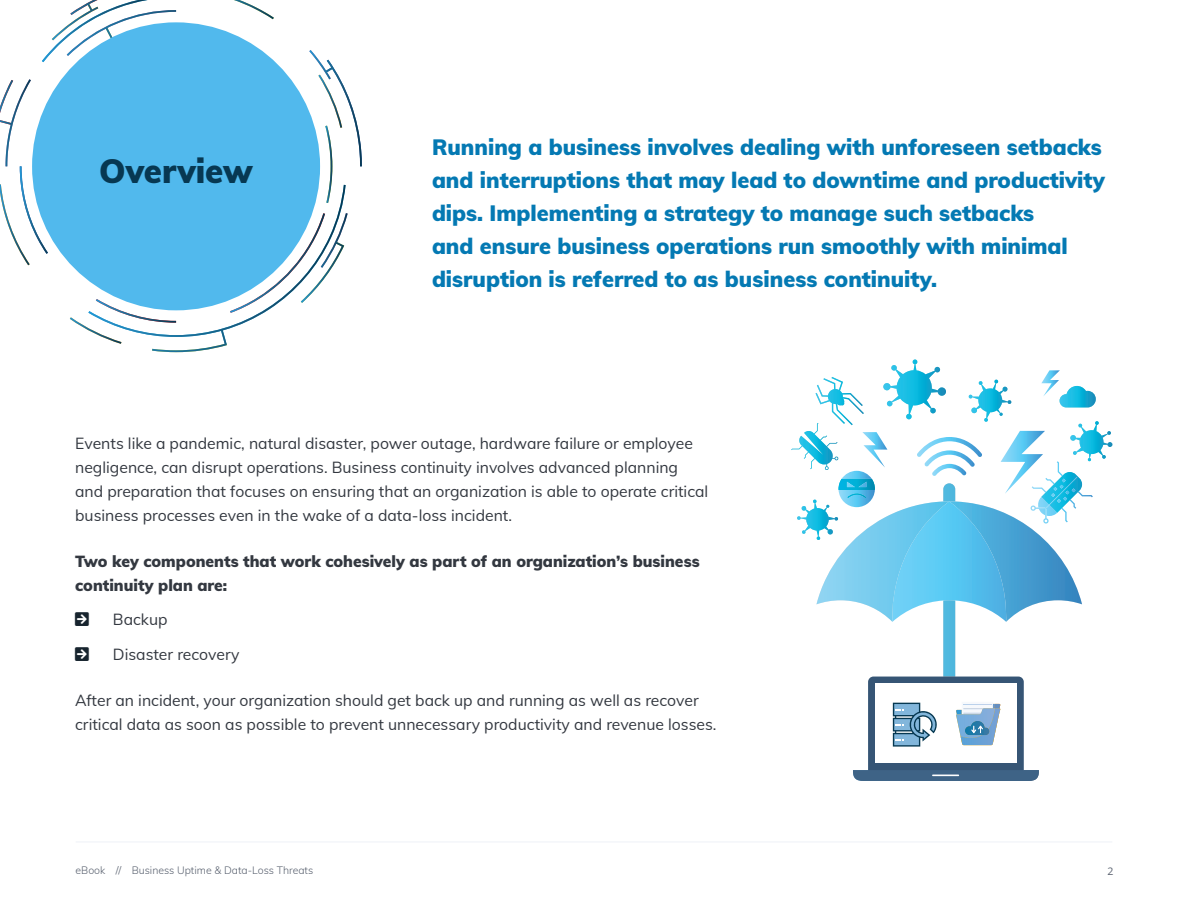
<style>
.page{position:relative;width:1188px;height:918px;background:#fff}
.page>*{position:absolute;margin:0;border:0;box-sizing:border-box;transform-origin:0 0}
.t1{font:900 33px "Mulish";color:#073852}
.bodycopy{font:900 21.75px/33px "Mulish";color:#0479b3}
.bodycopy-2{font:15.75px/24px "Mulish";color:#333840}
.bodycopy-3{font:900 15.75px/24px "Mulish";color:#333840}
.t2{font:300 10.5px "Mulish";color:#58606e}
.About_Small_Text{font:10.5px "Open Sans";color:#58606e}
</style>
<div class="page">
<hr style="left:76px;top:842px;width:1036px;height:1px;background:#ebeff5">
<svg style="left:791px;top:360px;width:321px;height:421px"></svg>
<svg style="left:0;top:0;width:362px;height:352px"></svg>
<div style="left:32px;top:22px;width:288px;height:288px;background:#51b9ed;border-radius:50%"></div>
<h1 class="t1" style="left:99px;top:147px;width:155px">Overview</h1>
<p class="bodycopy" style="left:432px;top:130px;width:675px">Running a business involves dealing with unforeseen setbacks and interruptions that may lead to downtime and productivity dips. Implementing a strategy to manage such setbacks<br>and ensure business operations run smoothly with minimal disruption is referred to as business continuity.</p>
<p class="bodycopy-2" style="left:75px;top:431px;width:635px">Events like a pandemic, natural disaster, power outage, hardware failure or employee negligence, can disrupt operations. Business continuity involves advanced planning and preparation that focuses on ensuring that an organization is able to operate critical business processes even in the wake of a data-loss incident.</p>
<p class="bodycopy-3" style="left:75px;top:548px;width:626px">Two key components that work cohesively as part of an organization’s business continuity plan are:</p>
<p class="bodycopy-2" style="left:113px;top:607px;width:56px">Backup</p>
<p class="bodycopy-2" style="left:113px;top:642px;width:128px">Disaster recovery</p>
<p class="bodycopy-2" style="left:75px;top:687px;width:643px">After an incident, your organization should get back up and running as well as recover critical data as soon as possible to prevent unnecessary productivity and revenue losses.</p>
<p class="t2" style="left:76px;top:863px;width:239px">eBook // Business Uptime &amp; Data-Loss Threats</p>
<p class="About_Small_Text" style="left:1108px;top:864px;width:8px">2</p>
</div>
